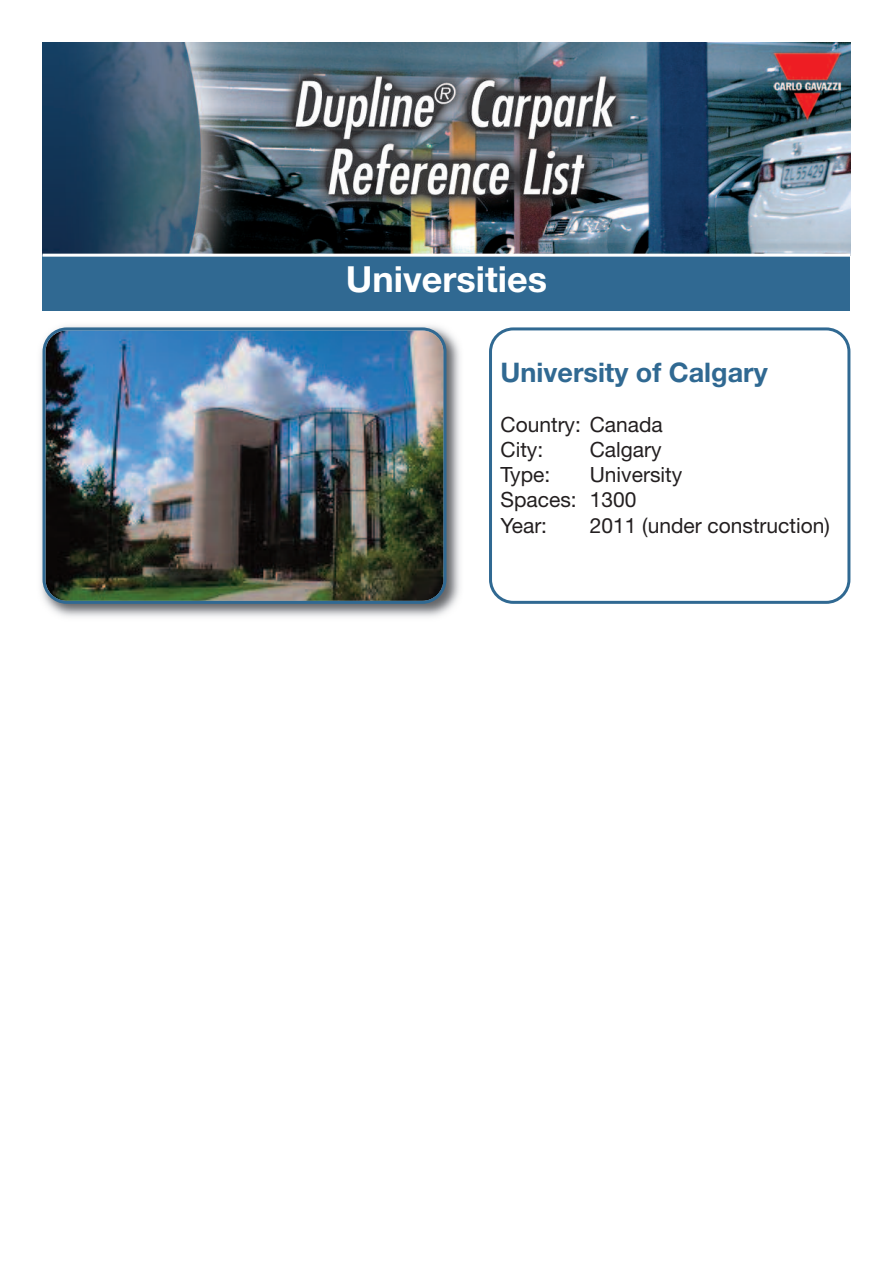
<style>
.page{position:relative;width:893px;height:1263px;background:#fff}
.page>*{position:absolute;margin:0;border:0;box-sizing:border-box;transform-origin:0 0}
.t1{font:700 36px "Helvetica Neue";color:#fff}
.t2{font:700 27px "Helvetica Neue";color:#306992}
.t3{font:21px/25.2px "Helvetica Neue";color:#231f20}
</style>
<div class="page">
<img style="left:43px;top:43px;width:807px;height:211px">
<div style="left:43px;top:255px;width:807px;height:55px;background:#306992"></div>
<img style="left:40px;top:325px;width:420px;height:292px">
<img style="left:43px;top:327px;width:403px;height:277px">
<svg style="left:489px;top:327px;width:361px;height:277px"></svg>
<hr style="left:43px;top:254px;width:807px;height:3px;background:#fff">
<h1 class="t1" style="left:346px;top:266px;width:203px">Universities</h1>
<p class="t2" style="left:500px;top:363px;width:269px">University of Calgary</p>
<p class="t3" style="left:500px;top:414px;width:164px">Country: Canada<br>City:</p>
<p class="t3" style="left:590px;top:439px;width:73px">Calgary</p>
<p class="t3" style="left:500px;top:464px;width:51px">Type:</p>
<p class="t3" style="left:500px;top:464px;width:183px;text-indent:89px">University<br>Spaces: 1300<br>Year:</p>
<p class="t3" style="left:590px;top:515px;width:242px">2011 (under construction)</p>
</div>
